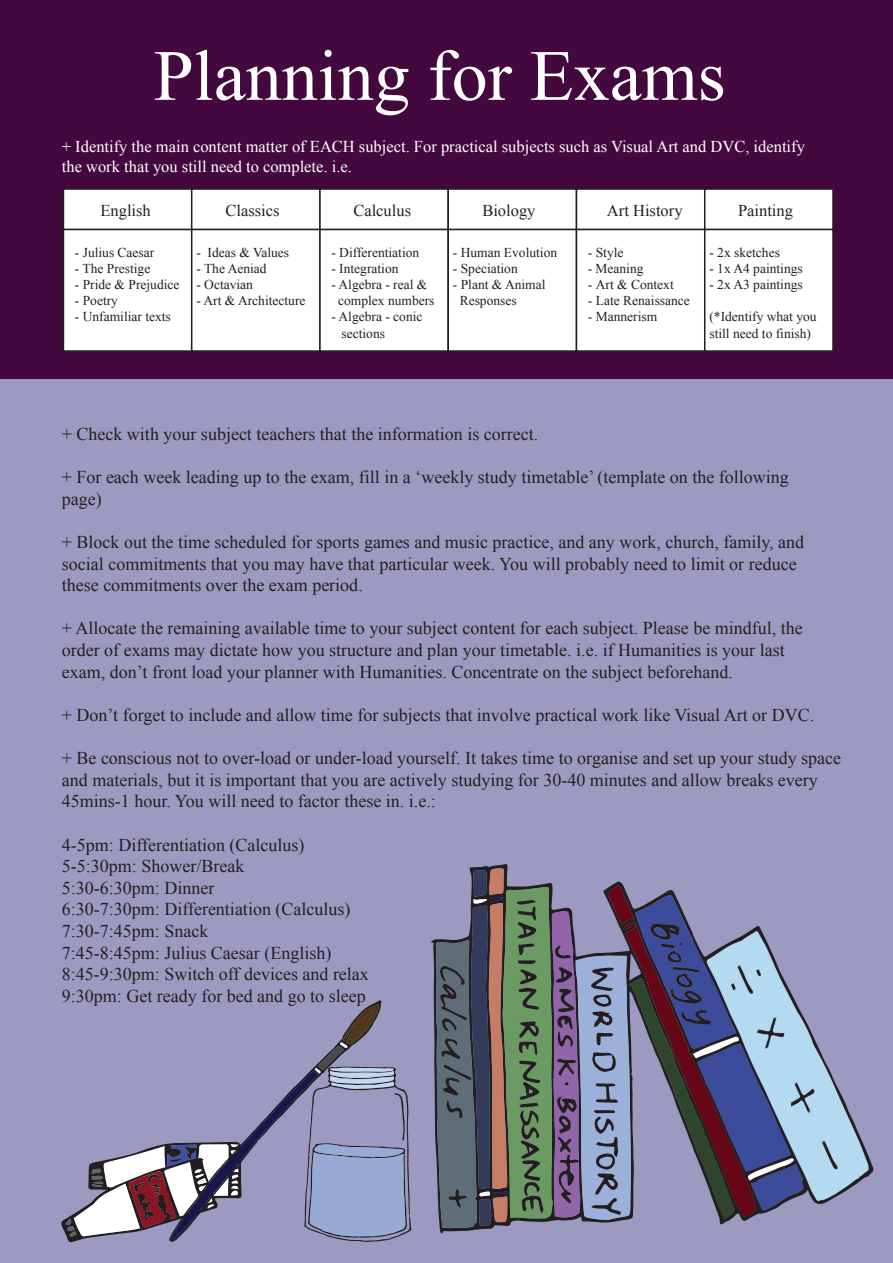
<style>
.page{position:relative;width:893px;height:1263px;background:#fff}
.page>*{position:absolute;margin:0;border:0;box-sizing:border-box;transform-origin:0 0}
.t1{font:72px "Times New Roman";color:#fff}
.t2{font:18px/21.6px "Times New Roman";color:#231f20}
.t3{font:16.5px/19.8px "Times New Roman";color:#fff}
.t4{font:16.5px "Times New Roman";color:#231f20}
.t5{font:13.5px/16.2px "Times New Roman";color:#231f20}
</style>
<div class="page">
<div style="left:0;top:376px;width:893px;height:887px;background:#9d9ac1"></div>
<div style="left:0;top:0;width:893px;height:378px;background:#43083d"></div>
<svg style="left:435px;top:868px;width:258px;height:360px"></svg>
<div style="left:63px;top:188px;width:129px;height:42px;background:#fff;border:2px solid #231f20"></div>
<div style="left:191px;top:188px;width:130px;height:42px;background:#fff;border:2px solid #231f20"></div>
<div style="left:319px;top:188px;width:130px;height:42px;background:#fff;border:2px solid #231f20"></div>
<div style="left:447px;top:188px;width:130px;height:42px;background:#fff;border:2px solid #231f20"></div>
<div style="left:576px;top:188px;width:129px;height:42px;background:#fff;border:2px solid #231f20"></div>
<div style="left:704px;top:188px;width:130px;height:42px;background:#fff;border:2px solid #231f20"></div>
<div style="left:63px;top:229px;width:129px;height:123px;background:#fff;border:2px solid #231f20"></div>
<div style="left:191px;top:229px;width:130px;height:123px;background:#fff;border:2px solid #231f20"></div>
<div style="left:319px;top:229px;width:130px;height:123px;background:#fff;border:2px solid #231f20"></div>
<div style="left:447px;top:229px;width:130px;height:123px;background:#fff;border:2px solid #231f20"></div>
<div style="left:576px;top:229px;width:129px;height:123px;background:#fff;border:2px solid #231f20"></div>
<div style="left:704px;top:229px;width:130px;height:123px;background:#fff;border:2px solid #231f20"></div>
<svg style="left:61px;top:1004px;width:351px;height:239px"></svg>
<img style="left:693px;top:925px;width:181px;height:300px">
<h1 class="t1" style="left:154px;top:27px;width:573px">Planning for Exams</h1>
<p class="t3" style="left:62px;top:136px;width:745px">+ Identify the main content matter of EACH subject. For practical subjects such as Visual Art and DVC, identify the work that you still need to complete. i.e.</p>
<p class="t4" style="left:100px;top:199px;width:52px">English</p>
<p class="t4" style="left:225px;top:199px;width:56px">Classics</p>
<p class="t4" style="left:353px;top:199px;width:59px">Calculus</p>
<p class="t4" style="left:482px;top:199px;width:55px">Biology</p>
<p class="t4" style="left:607px;top:199px;width:77px">Art History</p>
<p class="t4" style="left:738px;top:199px;width:57px">Painting</p>
<p class="t5" style="left:75px;top:244px;width:81px">- Julius Caesar</p>
<p class="t5" style="left:75px;top:260px;width:77px">- The Prestige</p>
<p class="t5" style="left:75px;top:276px;width:106px">- Pride &amp; Prejudice</p>
<p class="t5" style="left:75px;top:292px;width:45px">- Poetry</p>
<p class="t5" style="left:75px;top:308px;width:97px">- Unfamiliar texts</p>
<p class="t5" style="left:196px;top:244px;width:94px">- Ideas &amp; Values</p>
<p class="t5" style="left:196px;top:260px;width:72px">- The Aeniad</p>
<p class="t5" style="left:196px;top:276px;width:58px">- Octavian</p>
<p class="t5" style="left:196px;top:292px;width:111px">- Art &amp; Architecture</p>
<p class="t5" style="left:331px;top:244px;width:89px">- Differentiation</p>
<p class="t5" style="left:331px;top:260px;width:69px">- Integration</p>
<p class="t5" style="left:331px;top:276px;width:105px;text-align:center">- Algebra - real &amp; complex numbers</p>
<p class="t5" style="left:342px;top:308px;width:82px;text-indent:-10px">- Algebra - conic sections</p>
<p class="t5" style="left:453px;top:244px;width:106px">- Human Evolution</p>
<p class="t5" style="left:453px;top:260px;width:66px">- Speciation</p>
<p class="t5" style="left:460px;top:276px;width:87px;text-indent:-7px">- Plant &amp; Animal<br>Responses</p>
<p class="t5" style="left:588px;top:244px;width:37px">- Style</p>
<p class="t5" style="left:588px;top:260px;width:57px">- Meaning</p>
<p class="t5" style="left:588px;top:276px;width:87px">- Art &amp; Context</p>
<p class="t5" style="left:588px;top:292px;width:103px">- Late Renaissance</p>
<p class="t5" style="left:588px;top:308px;width:71px">- Mannerism</p>
<p class="t5" style="left:709px;top:244px;width:72px">- 2x sketches</p>
<p class="t5" style="left:709px;top:260px;width:95px">- 1x A4 paintings</p>
<p class="t5" style="left:709px;top:276px;width:95px">- 2x A3 paintings</p>
<p class="t5" style="left:709px;top:308px;width:109px">(*Identify what you still need to finish)</p>
<p class="t2" style="left:62px;top:423px;width:478px">+ Check with your subject teachers that the information is correct.</p>
<p class="t2" style="left:62px;top:466px;width:729px">+ For each week leading up to the exam, fill in a ‘weekly study timetable’ (template on the following page)</p>
<p class="t2" style="left:62px;top:531px;width:744px">+ Block out the time scheduled for sports games and music practice, and any work, church, family, and social commitments that you may have that particular week. You will probably need to limit or reduce these commitments over the exam period.</p>
<p class="t2" style="left:62px;top:617px;width:743px">+ Allocate the remaining available time to your subject content for each subject. Please be mindful, the order of exams may dictate how you structure and plan your timetable. i.e. if Humanities is your last exam, don’t front load your planner with Humanities. Concentrate on the subject beforehand.</p>
<p class="t2" style="left:62px;top:704px;width:754px">+ Don’t forget to include and allow time for subjects that involve practical work like Visual Art or DVC.</p>
<p class="t2" style="left:62px;top:747px;width:781px">+ Be conscious not to over-load or under-load yourself. It takes time to organise and set up your study space and materials, but it is important that you are actively studying for 30-40 minutes and allow breaks every<br>45mins-1 hour. You will need to factor these in. i.e.:</p>
<p class="t2" style="left:62px;top:833px;width:309px">4-5pm: Differentiation (Calculus)<br>5-5:30pm: Shower/Break<br>5:30-6:30pm: Dinner<br>6:30-7:30pm: Differentiation (Calculus)<br>7:30-7:45pm: Snack<br>7:45-8:45pm: Julius Caesar (English)<br>8:45-9:30pm: Switch off devices and relax 9:30pm: Get ready for bed and go to sleep</p>
</div>
